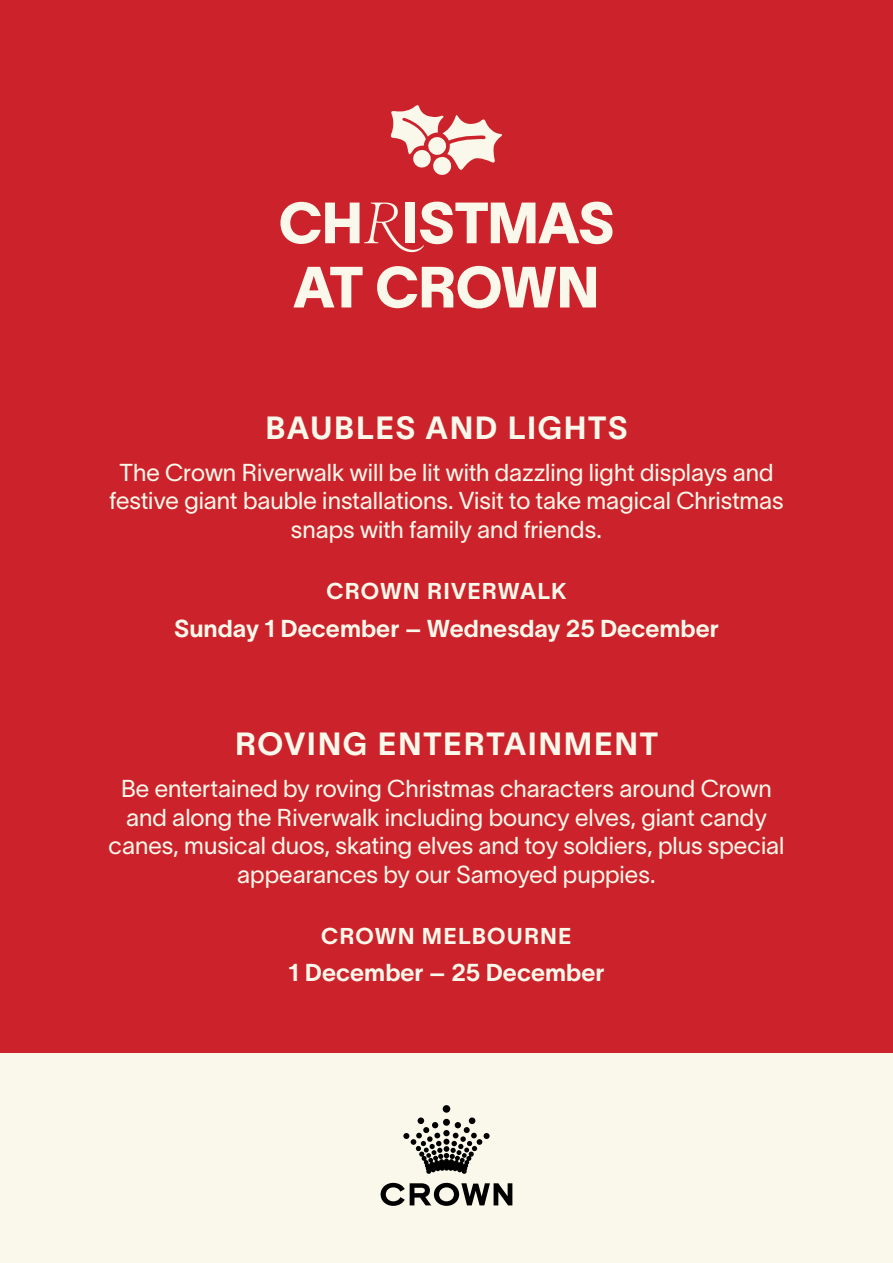
<style>
.page{position:relative;width:893px;height:1263px;background:#faf8ea}
.page>*{position:absolute;margin:0;border:0;box-sizing:border-box;transform-origin:0 0}
.t1{font:700 56.85px/64.2px "Crown Sans";color:#faf8ea}
.t2{font:500 31.5px "Crown Sans";letter-spacing:.05em;color:#faf8ea}
.t3{font:300 24px/28.8px "Crown Sans";color:#faf8ea;text-align:center}
.t4{font:500 24px "Crown Sans";color:#faf8ea}
.t5{font:500 22.5px "Crown Sans";letter-spacing:.05em;color:#faf8ea}
</style>
<div class="page">
<div style="left:0;top:0;width:893px;height:1052px;background:#cc222b"></div>
<svg style="left:381px;top:1105px;width:131px;height:101px"></svg>
<svg style="left:390px;top:105px;width:112px;height:70px"></svg>
<h1 class="t1" style="left:279px;top:192px;width:336px">CHRISTMAS<br>AT CROWN</h1>
<h2 class="t2" style="left:265px;top:406px;width:364px">BAUBLES AND LIGHTS</h2>
<p class="t3" style="left:109px;top:456px;width:676px">The Crown Riverwalk will be lit with dazzling light displays and festive giant bauble installations. Visit to take magical Christmas snaps with family and friends.</p>
<p class="t5" style="left:327px;top:575px;width:241px">CROWN RIVERWALK</p>
<p class="t4" style="left:174px;top:611px;width:546px">Sunday 1 December – Wednesday 25 December</p>
<h2 class="t2" style="left:235px;top:722px;width:424px">ROVING ENTERTAINMENT</h2>
<p class="t3" style="left:109px;top:772px;width:677px">Be entertained by roving Christmas characters around Crown and along the Riverwalk including bouncy elves, giant candy canes, musical duos, skating elves and toy soldiers, plus special appearances by our Samoyed puppies.</p>
<p class="t5" style="left:321px;top:920px;width:252px">CROWN MELBOURNE</p>
<p class="t4" style="left:289px;top:956px;width:317px">1 December – 25 December</p>
</div>
